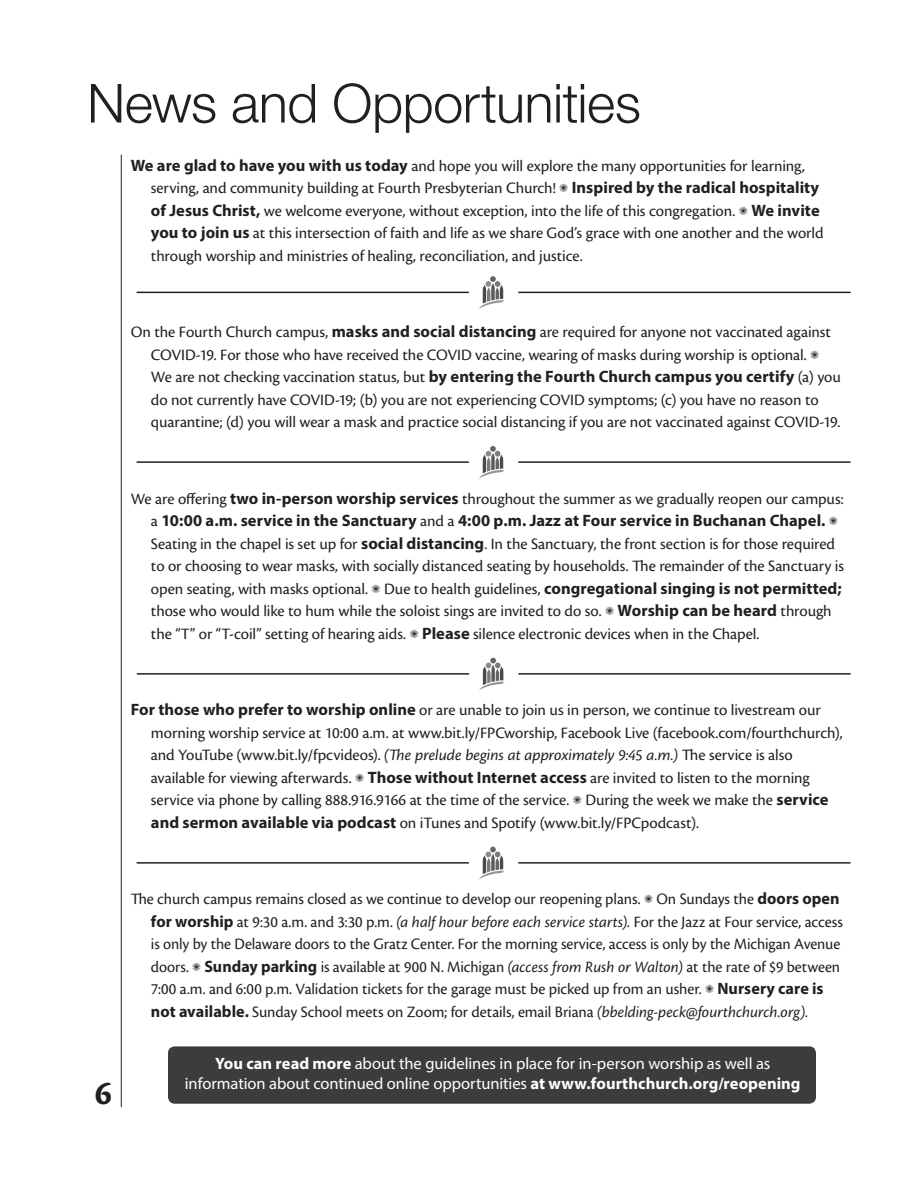
<style>
.page{position:relative;width:918px;height:1188px;background:#fff}
.page>*{position:absolute;margin:0;border:0;box-sizing:border-box;transform-origin:0 0}
.t1{font:300 54px "Helvetica Neue LT Std";letter-spacing:-.01em;color:#231f20}
.t2{font:700 34.5px "Cronos Pro";color:#231f20}
.t3{font:16.5px/22.5px "Cronos Pro";letter-spacing:-.005em;color:#231f20}
.t4{font:16.5px/20.2px "Myriad Pro";letter-spacing:-.005em;color:#fff;text-align:center}
.s1{font-family:"Myriad Pro";font-weight:700}
.s2{font-style:italic}
.s3{font-weight:700}
</style>
<div class="page">
<hr style="left:121px;top:155px;width:1px;height:952px;background:#231f20">
<hr style="left:137px;top:673px;width:332px;height:2px;background:#231f20">
<svg style="left:478px;top:658px;width:27px;height:33px"></svg>
<hr style="left:518px;top:673px;width:333px;height:2px;background:#231f20">
<hr style="left:137px;top:461px;width:332px;height:2px;background:#231f20">
<svg style="left:479px;top:446px;width:25px;height:33px"></svg>
<hr style="left:518px;top:461px;width:332px;height:2px;background:#231f20">
<hr style="left:137px;top:292px;width:332px;height:1px;background:#231f20">
<svg style="left:478px;top:276px;width:26px;height:34px"></svg>
<hr style="left:518px;top:292px;width:332px;height:1px;background:#231f20">
<div style="left:168px;top:1046px;width:648px;height:58px;background:#3c3c3d;border-radius:7px"></div>
<hr style="left:137px;top:862px;width:332px;height:2px;background:#231f20">
<svg style="left:478px;top:847px;width:26px;height:33px"></svg>
<hr style="left:518px;top:862px;width:332px;height:2px;background:#231f20">
<p class="t1" style="left:87px;top:70px;width:555px">News and Opportunities</p>
<p class="t3" style="left:151px;top:154px;width:674px;text-indent:-20px"><span class="s1">We are glad to have you with us today</span> and hope you will explore the many opportunities for learning, serving, and community building at Fourth Presbyterian Church! ✺ <span class="s1">Inspired by the radical hospitality of Jesus Christ,</span> we welcome everyone, without exception, into the life of this congregation. ✺ <span class="s1">We invite you to join us</span> at this intersection of faith and life as we share God’s grace with one another and the world through worship and ministries of healing, reconciliation, and justice.</p>
<p class="t3" style="left:151px;top:321px;width:691px;text-indent:-20px">On the Fourth Church campus, <span class="s1">masks and social distancing</span> are required for anyone not vaccinated against COVID-19. For those who have received the COVID vaccine, wearing of masks during worship is optional. ✺ We are not checking vaccination status, but <span class="s1">by entering the Fourth Church campus you certify</span> (a) you do not currently have COVID-19; (b) you are not experiencing COVID symptoms; (c) you have no reason to quarantine; (d) you will wear a mask and practice social distancing if you are not vaccinated against COVID-19.</p>
<p class="t3" style="left:151px;top:487px;width:695px;text-indent:-20px">We are offering <span class="s1">two in-person worship services</span> throughout the summer as we gradually reopen our campus: a <span class="s1">10:00 a.m. service in the Sanctuary</span> and a <span class="s1">4:00 p.m. Jazz at Four service in Buchanan Chapel.</span> ✺ Seating in the chapel is set up for <span class="s1">social distancing</span>. In the Sanctuary, the front section is for those required to or choosing to wear masks, with socially distanced seating by households. The remainder of the Sanctuary is open seating, with masks optional. ✺ Due to health guidelines, <span class="s1">congregational singing is not permitted; </span>those who would like to hum while the soloist sings are invited to do so. ✺ <span class="s1">Worship can be heard</span> through the “T” or “T-coil” setting of hearing aids. ✺ <span class="s1">Please</span> silence electronic devices when in the Chapel.</p>
<p class="t3" style="left:151px;top:699px;width:693px;text-indent:-20px"><span class="s1">For those who prefer to worship online</span> or are unable to join us in person, we continue to livestream our morning worship service at 10:00 a.m. at www.bit.ly/FPCworship, Facebook Live (facebook.com/fourthchurch), and YouTube (www.bit.ly/fpcvideos). <span class="s2">(The prelude begins at approximately 9:45 a.m.)</span> The service is also available for viewing afterwards. ✺ <span class="s1">Those without Internet access</span> are invited to listen to the morning service via phone by calling 888.916.9166 at the time of the service. ✺ During the week we make the <span class="s1">service and sermon available via podcast</span> on iTunes and Spotify (www.bit.ly/FPCpodcast).</p>
<p class="t2" style="left:95px;top:1074px;width:19px">6</p>
<p class="t3" style="left:151px;top:888px;width:694px;text-indent:-20px">The church campus remains closed as we continue to develop our reopening plans. ✺ On Sundays the <span class="s1">doors open for worship</span> at 9:30 a.m. and 3:30 p.m. <span class="s2">(a half hour before each service starts).</span> For the Jazz at Four service, access is only by the Delaware doors to the Gratz Center. For the morning service, access is only by the Michigan Avenue doors. ✺ <span class="s1">Sunday parking</span> is available at 900 N. Michigan <span class="s2">(access from Rush or Walton)</span> at the rate of $9 between 7:00 a.m. and 6:00 p.m. Validation tickets for the garage must be picked up from an usher. ✺ <span class="s1">Nursery care is not available.</span> Sunday School meets on Zoom; for details, email Briana <span class="s2">(bbelding-peck@fourthchurch.org).</span></p>
<p class="t4" style="left:185px;top:1053px;width:617px"><span class="s3">You can read more</span> about the guidelines in place for in-person worship as well as information about continued online opportunities <span class="s3">at www.fourthchurch.org/reopening</span></p>
</div>
